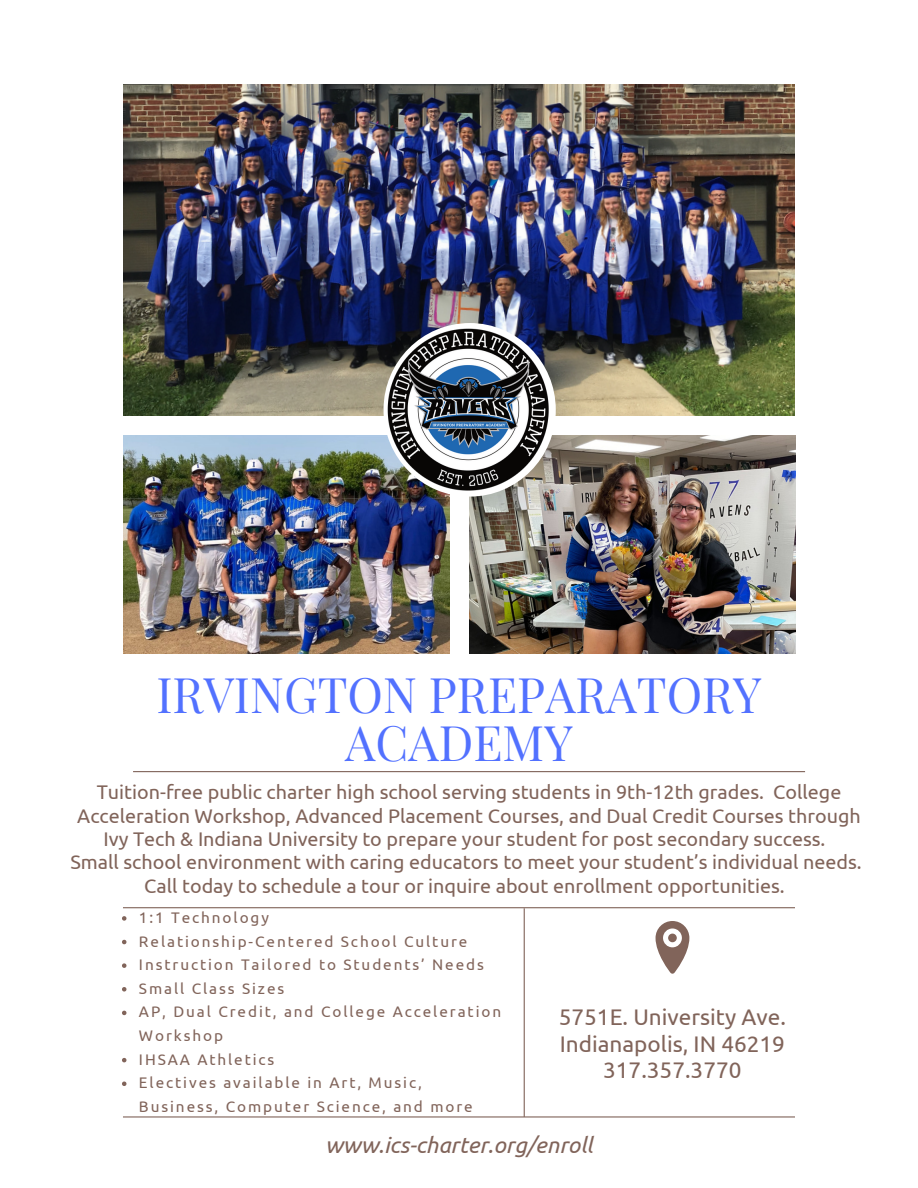
<style>
.page{position:relative;width:918px;height:1188px;background:#fff}
.page>*{position:absolute;margin:0;border:0;box-sizing:border-box;transform-origin:0 0}
.t1{font:48px/47.7px "Playfair Display";color:#5271ff;text-align:center}
.t2{font:22.5px "Ubuntu";color:#81645a}
.t3{font:italic 22.5px "Ubuntu";color:#81645a}
.t4{font:19.8px/23.2px "Ubuntu";color:#81645a;text-align:center}
.t5{font:15.3px/23.7px "Ubuntu";letter-spacing:.125em;color:#81645a}
</style>
<div class="page">
<img style="left:123px;top:84px;width:672px;height:332px">
<img style="left:123px;top:436px;width:326px;height:218px">
<img style="left:469px;top:436px;width:326px;height:218px">
<hr style="left:524px;top:908px;width:1px;height:209px;background:#81645a">
<hr style="left:123px;top:1116px;width:672px;height:2px;background:#81645a">
<hr style="left:123px;top:907px;width:672px;height:1px;background:#81645a">
<hr style="left:133px;top:771px;width:672px;height:1px;background:#81645a">
<svg style="left:656px;top:921px;width:33px;height:53px"></svg>
<div style="left:668px;top:934px;width:9px;height:8px;background:#81645a;border-radius:50%"></div>
<img style="left:376px;top:317px;width:186px;height:186px">
<svg style="left:122px;top:916px;width:4px;height:5px"></svg>
<svg style="left:122px;top:940px;width:4px;height:4px"></svg>
<svg style="left:122px;top:963px;width:4px;height:5px"></svg>
<svg style="left:122px;top:987px;width:4px;height:5px"></svg>
<svg style="left:122px;top:1011px;width:4px;height:4px"></svg>
<svg style="left:122px;top:1058px;width:4px;height:4px"></svg>
<svg style="left:122px;top:1082px;width:4px;height:4px"></svg>
<p class="t1" style="left:156px;top:670px;width:607px">IRVINGTON PREPARATORY<br>ACADEMY</p>
<p class="t4" style="left:77px;top:780px;width:785px">Tuition-free public charter high school serving students in 9th-12th grades. College<br>Acceleration Workshop, Advanced Placement Courses, and Dual Credit Courses through<br>Ivy Tech &amp; Indiana University to prepare your student for post secondary success.</p>
<p class="t4" style="left:70px;top:850px;width:793px">Small school environment with caring educators to meet your student’s individual needs.</p>
<p class="t4" style="left:144px;top:874px;width:642px">Call today to schedule a tour or inquire about enrollment opportunities.</p>
<p class="t5" style="left:139px;top:905px;width:132px">1:1 Technology</p>
<p class="t5" style="left:139px;top:929px;width:330px">Relationship-Centered School Culture</p>
<p class="t5" style="left:139px;top:953px;width:346px">Instruction Tailored to Students’ Needs</p>
<p class="t5" style="left:139px;top:976px;width:147px">Small Class Sizes</p>
<p class="t5" style="left:139px;top:1000px;width:364px">AP, Dual Credit, and College Acceleration<br>Workshop</p>
<p class="t5" style="left:139px;top:1047px;width:137px">IHSAA Athletics</p>
<p class="t5" style="left:139px;top:1071px;width:335px">Electives available in Art, Music,<br>Business, Computer Science, and more</p>
<p class="t2" style="left:559px;top:1004px;width:229px">5751E. University Ave.</p>
<p class="t2" style="left:560px;top:1031px;width:227px">Indianapolis, IN 46219</p>
<p class="t2" style="left:603px;top:1057px;width:140px">317.357.3770</p>
<p class="t3" style="left:325px;top:1132px;width:269px">www.ics-charter.org/enroll</p>
</div>
